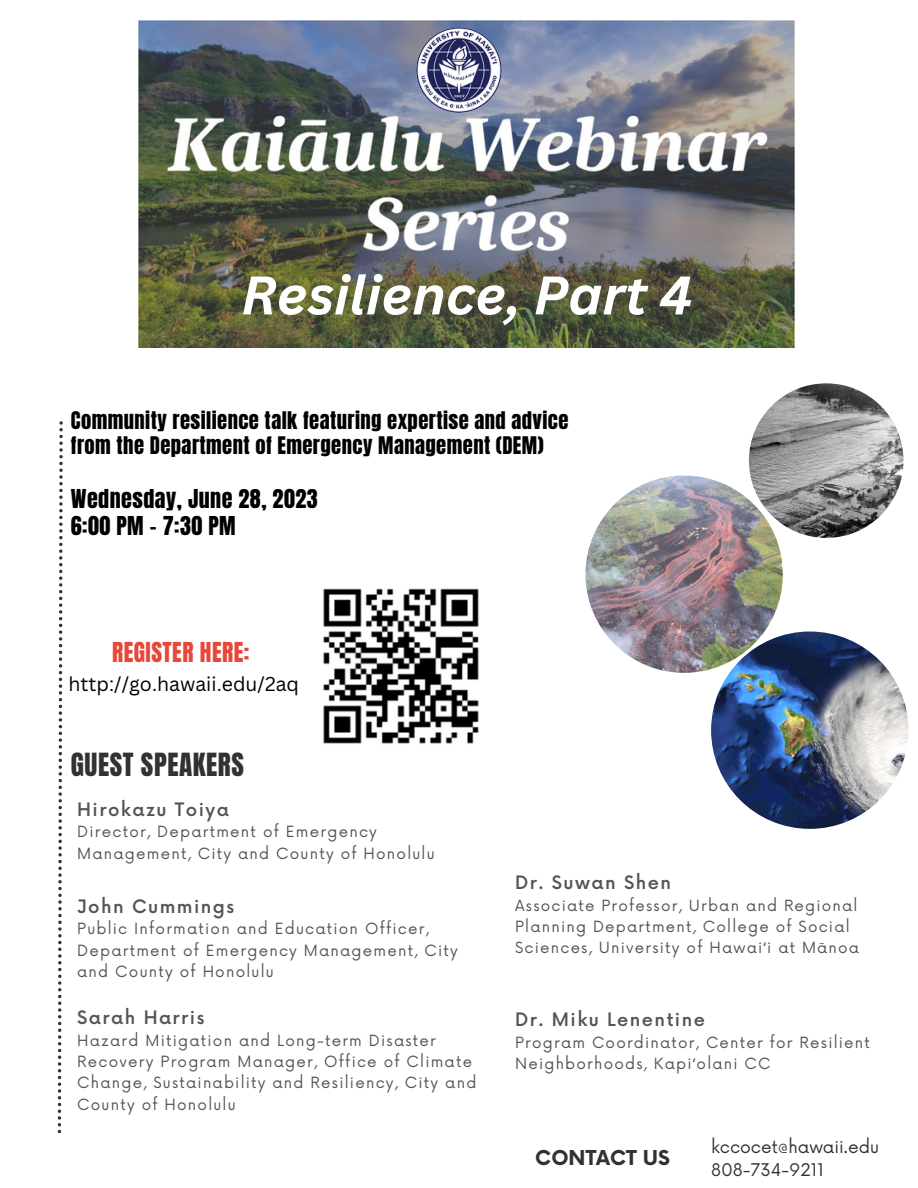
<style>
.page{position:relative;width:918px;height:1188px;background:#fff}
.page>*{position:absolute;margin:0;border:0;box-sizing:border-box;transform-origin:0 0}
.t1{font:italic 700 53.1px "Canva Sans";color:#fff}
.t2{font:27.15px "Anton";letter-spacing:.02em;color:#323232}
.t3{font:23.4px "Anton";letter-spacing:.02em;color:#e64739}
.t4{font:22.2px "Anton";letter-spacing:.02em;color:#000}
.t5{font:20.7px/24.8px "Anton";letter-spacing:.02em;color:#000}
.t6{font:700 19.95px "Now";color:#323232}
.t7{font:19.5px "Canva Sans";color:#000}
.t8{font:500 18.15px "Now";letter-spacing:.08em;color:#545454}
.t9{font:500 18px "Now";letter-spacing:.08em;color:#545454}
.t10{font:16.95px "Now";color:#323232}
.t11{font:15.15px/21.3px "Now";letter-spacing:.08em;color:#545454}
.t12{font:15px/21.3px "Now";letter-spacing:.08em;color:#545454}
.s1{font-family:"Noto Sans"}
</style>
<div class="page">
<svg style="left:58px;top:421px;width:5px;height:712px"></svg>
<img style="left:323px;top:588px;width:156px;height:156px">
<img style="left:711px;top:632px;width:197px;height:197px;border-radius:50%">
<img style="left:585px;top:476px;width:198px;height:197px;border-radius:50%">
<img style="left:749px;top:383px;width:154px;height:155px;border-radius:50%">
<img style="left:139px;top:21px;width:656px;height:326px">
<img style="left:416px;top:28px;width:86px;height:85px;border-radius:50%">
<p class="t1" style="left:241px;top:258px;width:453px">Resilience, Part 4</p>
<p class="t5" style="left:71px;top:409px;width:499px">Community resilience talk featuring expertise and advice from the Department of Emergency Management (DEM)</p>
<p class="t4" style="left:71px;top:483px;width:248px">Wednesday, June 28, 2023</p>
<p class="t4" style="left:71px;top:510px;width:166px">6:00 PM - 7:30 PM</p>
<p class="t3" style="left:112px;top:635px;width:139px">REGISTER HERE:</p>
<p class="t7" style="left:68px;top:670px;width:232px">http://go.hawaii.edu/2aq</p>
<p class="t2" style="left:71px;top:745px;width:175px">GUEST SPEAKERS</p>
<p class="t8" style="left:77px;top:800px;width:153px">Hirokazu Toiya</p>
<p class="t11" style="left:77px;top:822px;width:359px">Director, Department of Emergency<br>Management, City and County of Honolulu</p>
<p class="t8" style="left:77px;top:896px;width:158px">John Cummings</p>
<p class="t11" style="left:77px;top:919px;width:382px">Public Information and Education Officer,<br>Department of Emergency Management, City and County of Honolulu</p>
<p class="t8" style="left:77px;top:1008px;width:129px">Sarah Harris</p>
<p class="t11" style="left:77px;top:1030px;width:401px">Hazard Mitigation and Long-term Disaster Recovery Program Manager, Office of Climate Change, Sustainability and Resiliency, City and County of Honolulu</p>
<p class="t9" style="left:515px;top:873px;width:157px">Dr. Suwan Shen</p>
<p class="t12" style="left:515px;top:895px;width:345px">Associate Professor, Urban and Regional<br>Planning Department, College of Social<br>Sciences, University of Hawai<span class="s1">ʻ</span>i at Mānoa</p>
<p class="t9" style="left:515px;top:1010px;width:191px">Dr. Miku Lenentine</p>
<p class="t12" style="left:515px;top:1033px;width:356px">Program Coordinator, Center for Resilient<br>Neighborhoods, Kapi<span class="s1">ʻ</span>olani CC</p>
<p class="t6" style="left:535px;top:1147px;width:136px">CONTACT US</p>
<p class="t10" style="left:711px;top:1138px;width:169px">kccocet@hawaii.edu</p>
<p class="t10" style="left:711px;top:1160px;width:114px">808-734-9211</p>
</div>
